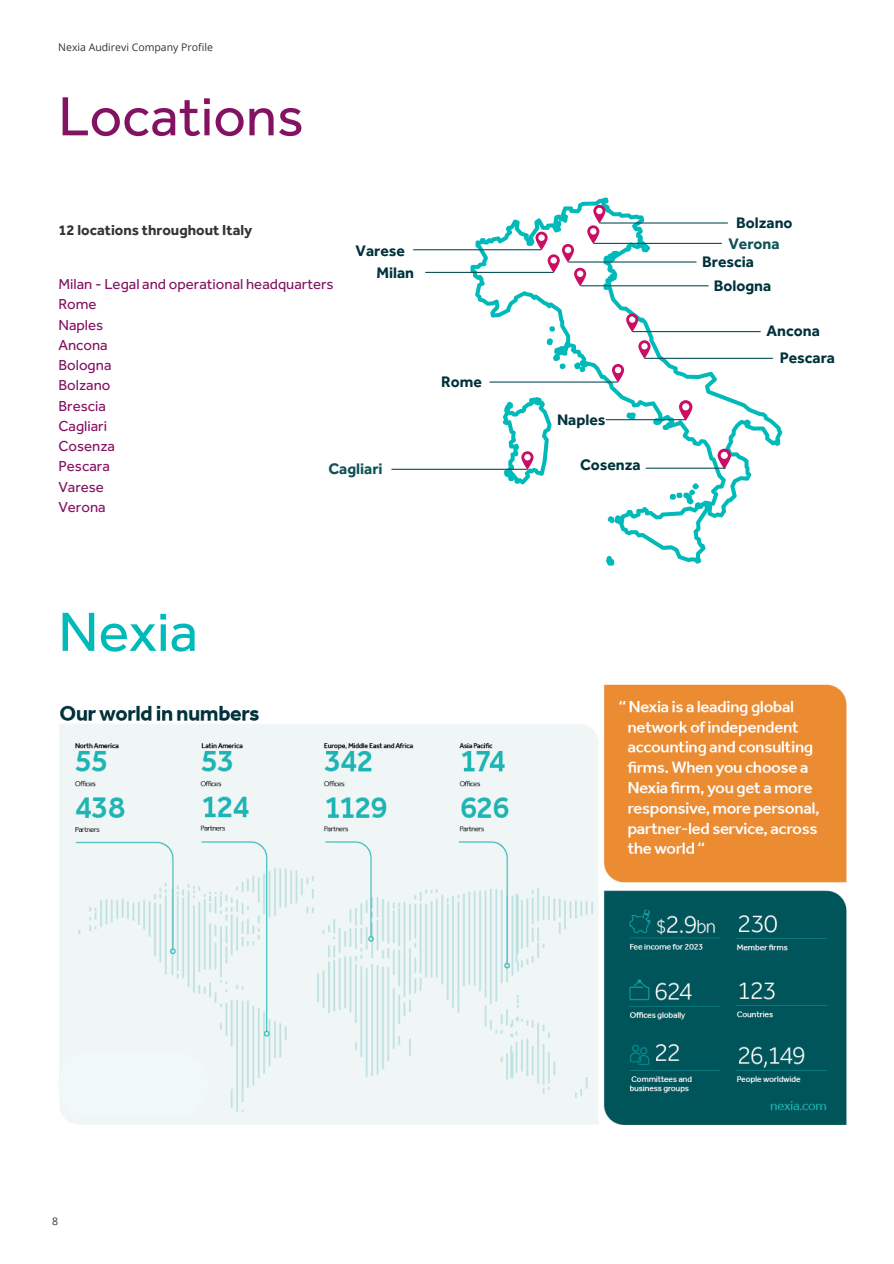
<style>
.page{position:relative;width:894px;height:1264px;background:#fff}
.page>*{position:absolute;margin:0;border:0;box-sizing:border-box;transform-origin:0 0}
.t1{font:57px "Effra";color:#841262}
.t2{font:57px "Effra";color:#00b9b9}
.t3{font:700 15.75px "Effra";color:#00323c}
.t4{font:700 15.75px "Effra";color:#0d5257}
.t5{font:15px/20.2px "Effra";color:#841262}
.t6{font:700 15px "Effra";color:#333}
.t7{font:10.5px "Open Sans";color:#333}
</style>
<div class="page">
<svg style="left:470px;top:197px;width:312px;height:321px"></svg>
<svg style="left:605px;top:483px;width:105px;height:82px"></svg>
<svg style="left:653px;top:418px;width:15px;height:12px"></svg>
<svg style="left:626px;top:412px;width:9px;height:7px"></svg>
<svg style="left:574px;top:362px;width:11px;height:10px"></svg>
<svg style="left:546px;top:338px;width:22px;height:31px"></svg>
<svg style="left:549px;top:326px;width:5px;height:5px"></svg>
<hr style="left:425px;top:272px;width:128px;height:1px;background:#0d5257">
<hr style="left:413px;top:249px;width:128px;height:1px;background:#0d5257">
<hr style="left:599px;top:222px;width:128px;height:1px;background:#0d5257">
<hr style="left:568px;top:261px;width:128px;height:1px;background:#0d5257">
<hr style="left:593px;top:243px;width:128px;height:1px;background:#0d5257">
<svg style="left:535px;top:205px;width:79px;height:81px"></svg>
<hr style="left:580px;top:285px;width:128px;height:1px;background:#0d5257">
<svg style="left:626px;top:313px;width:12px;height:19px"></svg>
<hr style="left:632px;top:331px;width:128px;height:1px;background:#0d5257">
<svg style="left:638px;top:340px;width:12px;height:19px"></svg>
<hr style="left:645px;top:358px;width:127px;height:1px;background:#0d5257">
<hr style="left:490px;top:381px;width:127px;height:1px;background:#0d5257">
<svg style="left:611px;top:364px;width:13px;height:18px"></svg>
<svg style="left:502px;top:397px;width:49px;height:87px"></svg>
<hr style="left:392px;top:469px;width:134px;height:1px;background:#0d5257">
<svg style="left:678px;top:400px;width:14px;height:20px"></svg>
<hr style="left:606px;top:419px;width:79px;height:1px;background:#0d5257">
<svg style="left:717px;top:448px;width:13px;height:21px"></svg>
<hr style="left:646px;top:467px;width:79px;height:2px;background:#0d5257">
<img style="left:59px;top:684px;width:788px;height:441px">
<div style="left:58px;top:1051px;width:114px;height:67px;background:#f1f8f9;border-radius:33px"></div>
<div style="left:95px;top:1051px;width:113px;height:67px;background:#f1f8f9;border-radius:33px"></div>
<p class="t7" style="left:58px;top:40px;width:156px">Nexia Audirevi Company Profile</p>
<p class="t1" style="left:58px;top:81px;width:247px">Locations</p>
<p class="t6" style="left:58px;top:221px;width:195px">12 locations throughout Italy</p>
<p class="t3" style="left:355px;top:241px;width:51px">Varese</p>
<p class="t3" style="left:376px;top:263px;width:39px">Milan</p>
<h1 class="t5" style="left:58px;top:274px;width:277px">Milan - Legal and operational headquarters<br>Rome<br>Naples<br>Ancona<br>Bologna<br>Bolzano<br>Brescia<br>Cagliari<br>Cosenza<br>Pescara<br>Varese</h1>
<p class="t5" style="left:58px;top:496px;width:49px">Verona</p>
<h2 class="t4" style="left:328px;top:459px;width:56px">Cagliari</h2>
<p class="t3" style="left:441px;top:372px;width:42px">Rome</p>
<p class="t2" style="left:58px;top:596px;width:141px">Nexia</p>
<p class="t3" style="left:557px;top:410px;width:50px">Naples</p>
<p class="t3" style="left:580px;top:455px;width:62px">Cosenza</p>
<p class="t3" style="left:736px;top:213px;width:58px">Bolzano</p>
<h2 class="t4" style="left:728px;top:234px;width:53px">Verona</h2>
<p class="t3" style="left:702px;top:252px;width:53px">Brescia</p>
<p class="t3" style="left:713px;top:276px;width:59px">Bologna</p>
<h2 class="t3" style="left:766px;top:321px;width:55px">Ancona</h2>
<p class="t3" style="left:779px;top:348px;width:57px">Pescara</p>
<p class="t7" style="left:52px;top:1214px;width:7px">8</p>
</div>
